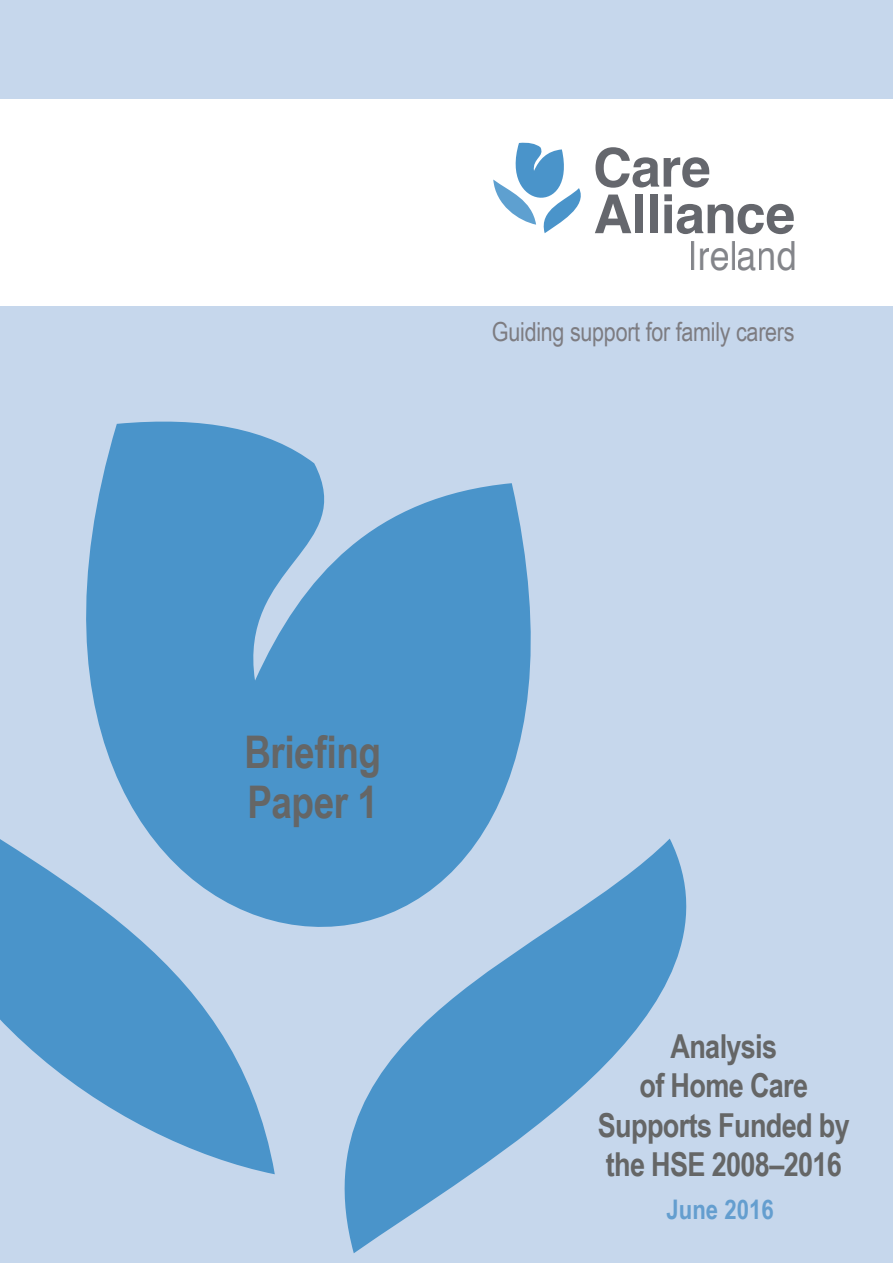
<style>
.page{position:relative;width:893px;height:1263px;background:#c6d7ec}
.page>*{position:absolute;margin:0;border:0;box-sizing:border-box;transform-origin:0 0}
.t1{font:700 53.7px/46.5px "Helvetica";letter-spacing:-.01em;color:#65676d}
.t2{font:700 45px/49.5px "Arial Narrow";letter-spacing:-.01em;color:#656666}
.t3{font:40.2px "Helvetica";letter-spacing:-.01em;color:#65676d;scale:.9 1}
.t4{font:700 33px/39.6px "Arial Narrow";letter-spacing:-.02em;color:#656666;text-align:center}
.t5{font:700 27px "Arial Narrow";color:#649ecf}
.t6{font:26.25px "Arial Narrow";letter-spacing:-.01em;color:#7d7c81}
</style>
<div class="page">
<svg style="left:86px;top:421px;width:445px;height:504px;fill:#4a94ca"></svg>
<svg style="left:0;top:760px;width:275px;height:414px;fill:#4a94ca"></svg>
<svg style="left:293px;top:838px;width:394px;height:415px"></svg>
<div style="left:0;top:99px;width:893px;height:207px;background:#fff"></div>
<svg style="left:493px;top:142px;width:88px;height:91px"></svg>
<h1 class="t1" style="left:593px;top:145px;width:204px">Care<br>Alliance</h1>
<p class="t3" style="left:688px;top:224px;width:122px">Ireland</p>
<p class="t6" style="left:492px;top:312px;width:304px">Guiding support for family carers</p>
<h2 class="t2" style="left:244px;top:726px;width:138px">Briefing<br>Paper 1</h2>
<p class="t4" style="left:598px;top:1024px;width:253px">Analysis<br>of Home Care<br>Supports Funded by the HSE 2008–2016</p>
<p class="t5" style="left:666px;top:1189px;width:109px">June 2016</p>
</div>
